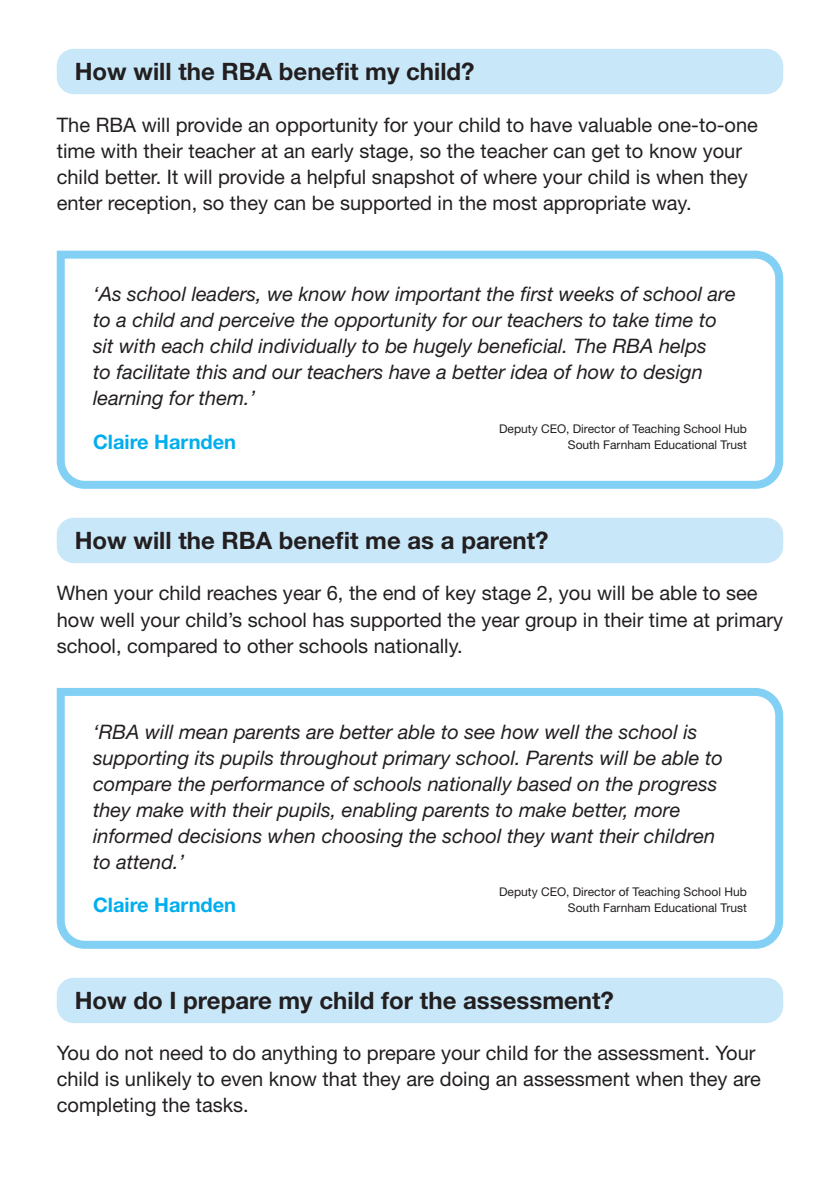
<style>
.page{position:relative;width:840px;height:1191px;background:#fff}
.page>*{position:absolute;margin:0;border:0;box-sizing:border-box;transform-origin:0 0}
.Body{font:700 24px "Helvetica Neue LT Std";color:#231f20}
.Body-2{font:20px/26px "Helvetica Neue LT Std";color:#231f20}
.Body-3{font:italic 20px/26px "Helvetica Neue LT Std";color:#231f20}
.Body-4{font:700 20px "Helvetica Neue LT Std";color:#00aeef}
.Body-5{font:12px/16px "Helvetica Neue LT Std";color:#231f20;text-align:right}
</style>
<div class="page">
<div style="left:57px;top:49px;width:725px;height:45px;background:#c8e8fa;border-radius:17px"></div>
<svg style="left:56px;top:250px;width:728px;height:239px"></svg>
<div style="left:57px;top:518px;width:725px;height:45px;background:#c8e8fa;border-radius:17px"></div>
<svg style="left:56px;top:688px;width:728px;height:261px"></svg>
<div style="left:57px;top:977px;width:725px;height:46px;background:#c8e8fa;border-radius:17px"></div>
<p class="Body" style="left:75px;top:57px;width:401px">How will the RBA benefit my child?</p>
<p class="Body-2" style="left:57px;top:111px;width:702px">The RBA will provide an opportunity for your child to have valuable one-to-one time with their teacher at an early stage, so the teacher can get to know your child better. It will provide a helpful snapshot of where your child is when they enter reception, so they can be supported in the most appropriate way.</p>
<p class="Body-3" style="left:93px;top:281px;width:643px">‘As school leaders, we know how important the first weeks of school are to a child and perceive the opportunity for our teachers to take time to sit with each child individually to be hugely beneficial. The RBA helps<br>to facilitate this and our teachers have a better idea of how to design learning for them.’</p>
<p class="Body-4" style="left:93px;top:429px;width:144px">Claire Harnden</p>
<p class="Body-5" style="left:499px;top:420px;width:249px">Deputy CEO, Director of Teaching School Hub<br>South Farnham Educational Trust</p>
<p class="Body" style="left:75px;top:525px;width:475px">How will the RBA benefit me as a parent?</p>
<p class="Body-2" style="left:57px;top:580px;width:727px">When your child reaches year 6, the end of key stage 2, you will be able to see how well your child’s school has supported the year group in their time at primary school, compared to other schools nationally.</p>
<p class="Body-3" style="left:93px;top:718px;width:631px">‘RBA will mean parents are better able to see how well the school is supporting its pupils throughout primary school. Parents will be able to compare the performance of schools nationally based on the progress they make with their pupils, enabling parents to make better, more informed decisions when choosing the school they want their children to attend.’</p>
<p class="Body-4" style="left:93px;top:892px;width:144px">Claire Harnden</p>
<p class="Body-5" style="left:499px;top:883px;width:249px">Deputy CEO, Director of Teaching School Hub<br>South Farnham Educational Trust</p>
<p class="Body" style="left:75px;top:985px;width:540px">How do I prepare my child for the assessment?</p>
<p class="Body-2" style="left:57px;top:1040px;width:705px">You do not need to do anything to prepare your child for the assessment. Your child is unlikely to even know that they are doing an assessment when they are completing the tasks.</p>
</div>
